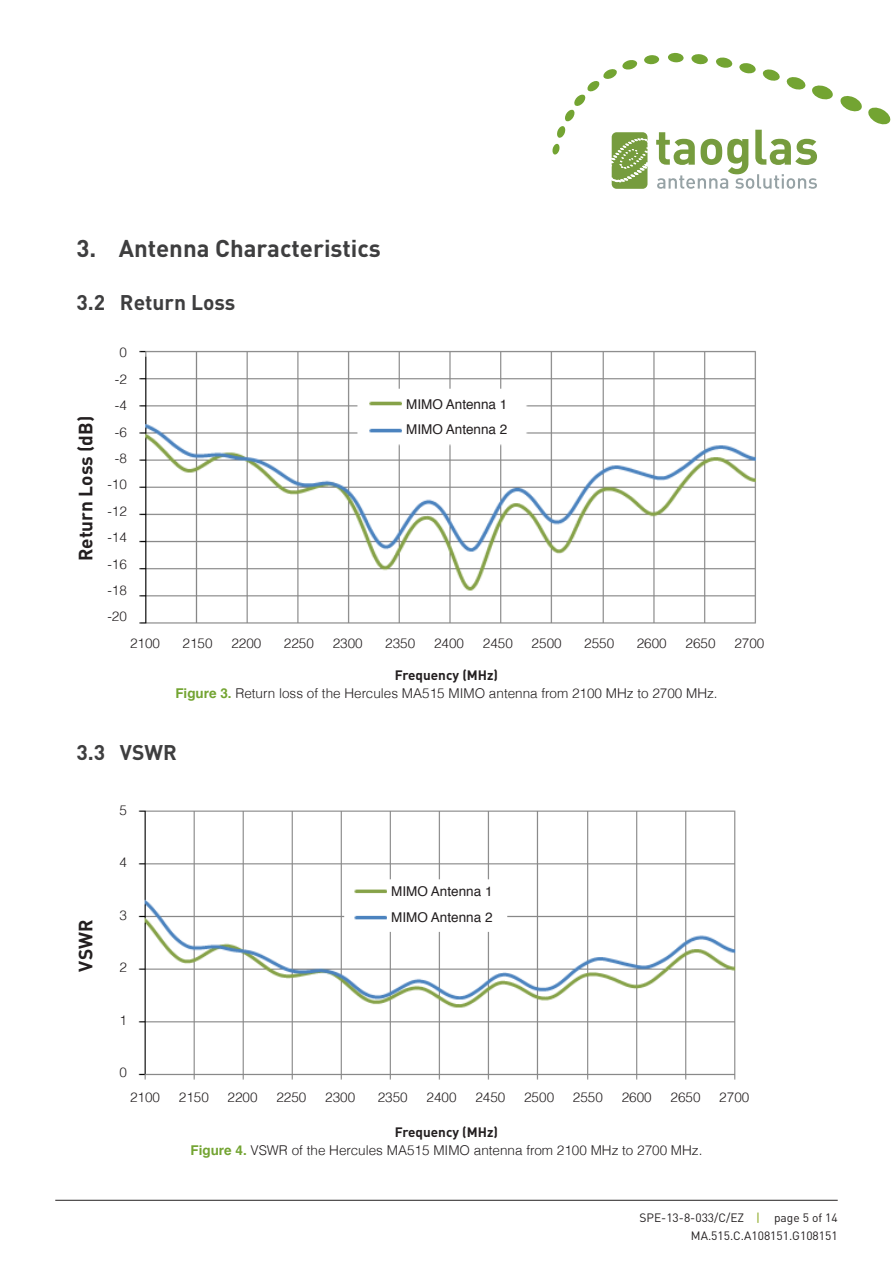
<style>
.page{position:relative;width:893px;height:1263px;background:#fff}
.page>*{position:absolute;margin:0;border:0;box-sizing:border-box;transform-origin:0 0}
.t1{font:700 24px "DIN";color:#3e3e3f}
.t2{font:700 21px "DIN";color:#3e3e3f}
.t3{font:700 19.05px "DIN";color:#231f20}
.t4{font:300 13.5px "Helvetica";color:#231f20}
.t5{font:13.5px "Helvetica";color:#231f20}
.t6{font:700 13.5px "DIN";color:#231f20}
.t7{font:12px/18px "DIN";color:#231f20;text-align:right}
.s1{font-weight:700;color:#73a432}
.s2{color:#7a9a01}
</style>
<div class="page">
<hr style="left:55px;top:1200px;width:783px;height:1px;background:#231f20">
<div style="left:644px;top:55px;width:15px;height:9px;background:#73a432;border-radius:50%"></div>
<svg style="left:656px;top:54px;width:235px;height:135px"></svg>
<svg style="left:552px;top:59px;width:96px;height:130px"></svg>
<img style="left:139px;top:350px;width:617px;height:274px">
<img style="left:138px;top:810px;width:598px;height:270px">
<div style="left:402px;top:392px;width:116px;height:50px;background:#fff"></div>
<div style="left:387px;top:880px;width:116px;height:51px;background:#fff"></div>
<p class="t1" style="left:77px;top:233px;width:306px">3. Antenna Characteristics</p>
<p class="t2" style="left:77px;top:288px;width:160px">3.2 Return Loss</p>
<p class="t3" style="left:73px;top:561px;width:147px;rotate:-90deg">Return Loss (dB)</p>
<p class="t4" style="left:119px;top:342px;width:9px">0</p>
<p class="t4" style="left:115px;top:368px;width:14px">-2</p>
<p class="t4" style="left:115px;top:394px;width:14px">-4</p>
<p class="t4" style="left:115px;top:421px;width:14px">-6</p>
<p class="t4" style="left:115px;top:447px;width:14px">-8</p>
<p class="t4" style="left:107px;top:474px;width:21px">-10</p>
<p class="t4" style="left:107px;top:500px;width:21px">-12</p>
<p class="t4" style="left:107px;top:527px;width:21px">-14</p>
<p class="t4" style="left:107px;top:553px;width:21px">-16</p>
<p class="t4" style="left:107px;top:579px;width:21px">-18</p>
<p class="t4" style="left:107px;top:606px;width:21px">-20</p>
<p class="t5" style="left:406px;top:394px;width:103px">MIMO Antenna 1</p>
<p class="t5" style="left:406px;top:419px;width:103px">MIMO Antenna 2</p>
<p class="t4" style="left:130px;top:632px;width:32px">2100</p>
<p class="t4" style="left:183px;top:632px;width:32px">2150</p>
<p class="t4" style="left:231px;top:632px;width:32px">2200</p>
<p class="t4" style="left:284px;top:632px;width:32px">2250</p>
<p class="t4" style="left:333px;top:632px;width:32px">2300</p>
<p class="t4" style="left:385px;top:632px;width:32px">2350</p>
<p class="t4" style="left:434px;top:632px;width:32px">2400</p>
<p class="t4" style="left:483px;top:632px;width:32px">2450</p>
<p class="t4" style="left:532px;top:632px;width:32px">2500</p>
<p class="t4" style="left:584px;top:632px;width:32px">2550</p>
<p class="t4" style="left:637px;top:632px;width:32px">2600</p>
<p class="t4" style="left:685px;top:632px;width:32px">2650</p>
<p class="t4" style="left:734px;top:632px;width:32px">2700</p>
<p class="t6" style="left:395px;top:666px;width:105px">Frequency (MHz)</p>
<p class="t4" style="left:175px;top:682px;width:544px"><span class="s1">Figure 3.</span> Return loss of the Hercules MA515 MIMO antenna from 2100 MHz to 2700 MHz.</p>
<p class="t2" style="left:77px;top:738px;width:102px">3.3 VSWR</p>
<p class="t4" style="left:119px;top:799px;width:9px">5</p>
<p class="t3" style="left:73px;top:971px;width:53px;rotate:-90deg">VSWR</p>
<p class="t4" style="left:119px;top:851px;width:9px">4</p>
<p class="t4" style="left:119px;top:904px;width:9px">3</p>
<p class="t4" style="left:119px;top:956px;width:9px">2</p>
<p class="t4" style="left:119px;top:1009px;width:9px">1</p>
<p class="t4" style="left:119px;top:1061px;width:9px">0</p>
<p class="t5" style="left:391px;top:881px;width:103px">MIMO Antenna 1</p>
<p class="t5" style="left:391px;top:907px;width:103px">MIMO Antenna 2</p>
<p class="t4" style="left:130px;top:1086px;width:32px">2100</p>
<p class="t4" style="left:179px;top:1086px;width:32px">2150</p>
<p class="t4" style="left:228px;top:1086px;width:32px">2200</p>
<p class="t4" style="left:276px;top:1086px;width:32px">2250</p>
<p class="t4" style="left:325px;top:1086px;width:32px">2300</p>
<p class="t4" style="left:378px;top:1086px;width:32px">2350</p>
<p class="t4" style="left:427px;top:1086px;width:32px">2400</p>
<p class="t4" style="left:475px;top:1086px;width:32px">2450</p>
<p class="t4" style="left:524px;top:1086px;width:32px">2500</p>
<p class="t4" style="left:573px;top:1086px;width:32px">2550</p>
<p class="t4" style="left:622px;top:1086px;width:32px">2600</p>
<p class="t4" style="left:670px;top:1086px;width:32px">2650</p>
<p class="t4" style="left:719px;top:1086px;width:32px">2700</p>
<p class="t6" style="left:395px;top:1123px;width:105px">Frequency (MHz)</p>
<p class="t4" style="left:190px;top:1139px;width:513px"><span class="s1">Figure 4.</span> VSWR of the Hercules MA515 MIMO antenna from 2100 MHz to 2700 MHz.</p>
<p class="t7" style="left:639px;top:1208px;width:200px">SPE-13-8-033/C/EZ <span class="s2">|</span> page 5 of 14<br>MA.515.C.A108151.G108151</p>
</div>
